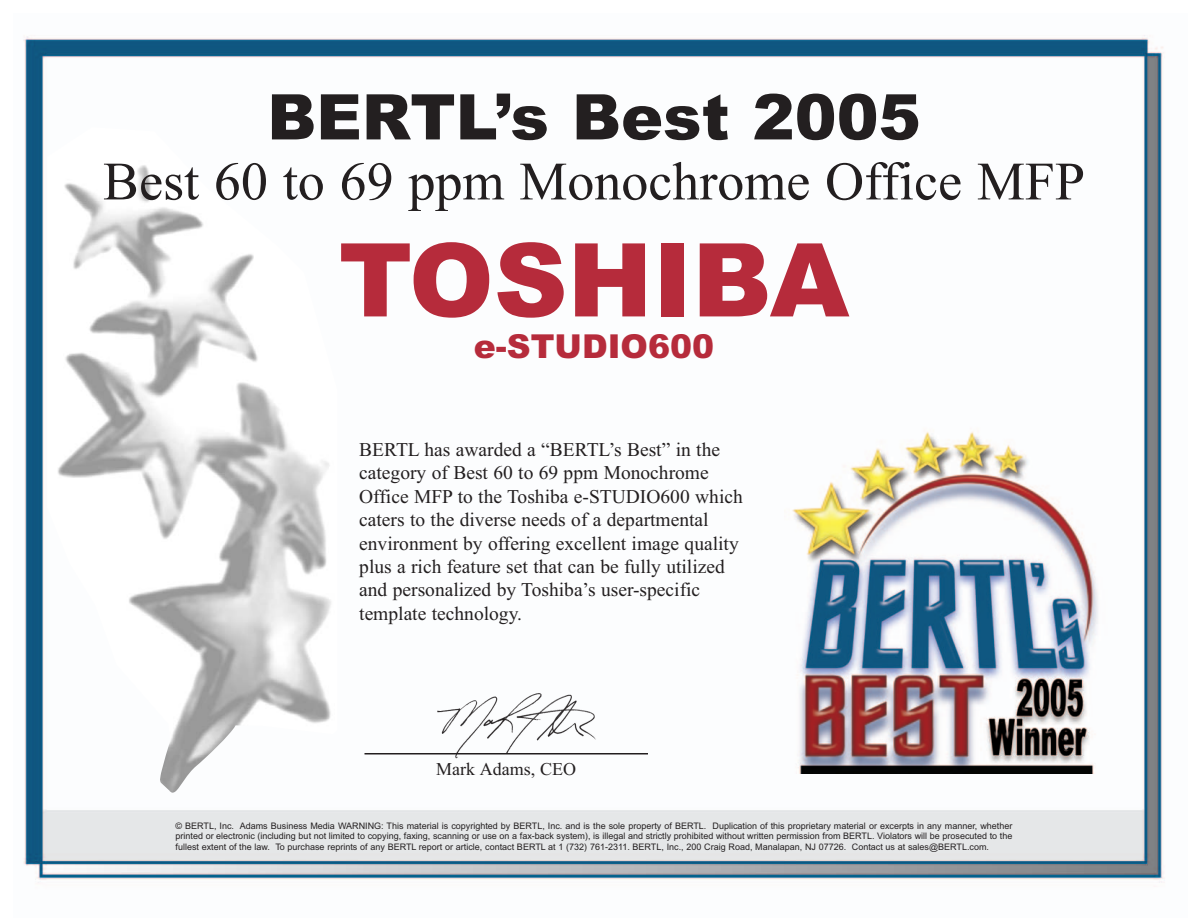
<style>
.page{position:relative;width:1188px;height:918px;background:#fff}
.page>*{position:absolute;margin:0;border:0;box-sizing:border-box;transform-origin:0 0}
.t1{font:900 102px "Arial";color:#b62b3b}
.t2{font:900 63px "Arial";color:#231f20}
.t3{font:54px "Times New Roman";color:#231f20}
.t4{font:900 33px "Arial";color:#b62b3b}
.t5{font:19.5px/23.4px "Times New Roman";color:#231f20}
.t6{font:18px "Times New Roman";color:#231f20}
.t7{font:9px/10.8px "Arial";color:#231f20;text-align:justify}
</style>
<div class="page">
<img style="left:23px;top:35px;width:1142px;height:848px">
<img style="left:784px;top:417px;width:336px;height:357px">
<img style="left:47px;top:127px;width:291px;height:666px">
<img style="left:433px;top:686px;width:186px;height:80px">
<hr style="left:364px;top:753px;width:284px;height:1px;background:#231f20">
<h2 class="t2" style="left:267px;top:94px;width:655px">BERTL’s Best 2005</h2>
<h3 class="t3" style="left:103px;top:162px;width:983px">Best 60 to 69 ppm Monochrome Office MFP</h3>
<h1 class="t1" style="left:339px;top:244px;width:512px">TOSHIBA</h1>
<h3 class="t4" style="left:474px;top:335px;width:242px">e-STUDIO600</h3>
<p class="t5" style="left:359px;top:440px;width:385px">BERTL has awarded a “BERTL’s Best” in the category of Best 60 to 69 ppm Monochrome Office MFP to the Toshiba e-STUDIO600 which caters to the diverse needs of a departmental environment by offering excellent image quality plus a rich feature set that can be fully utilized and personalized by Toshiba’s user-specific template technology.</p>
<h3 class="t6" style="left:436px;top:762px;width:141px">Mark Adams, CEO</h3>
<p class="t7" style="left:176px;top:821px;width:838px">© BERTL, Inc. Adams Business Media WARNING: This material is copyrighted by BERTL, Inc. and is the sole property of BERTL. Duplication of this proprietary material or excerpts in any manner, whether printed or electronic (including but not limited to copying, faxing, scanning or use on a fax-back system), is illegal and strictly prohibited without written permission from BERTL. Violators will be prosecuted to the fullest extent of the law. To purchase reprints of any BERTL report or article, contact BERTL at 1 (732) 761-2311. BERTL, Inc., 200 Craig Road, Manalapan, NJ 07726. Contact us at sales@BERTL.com.</p>
</div>
